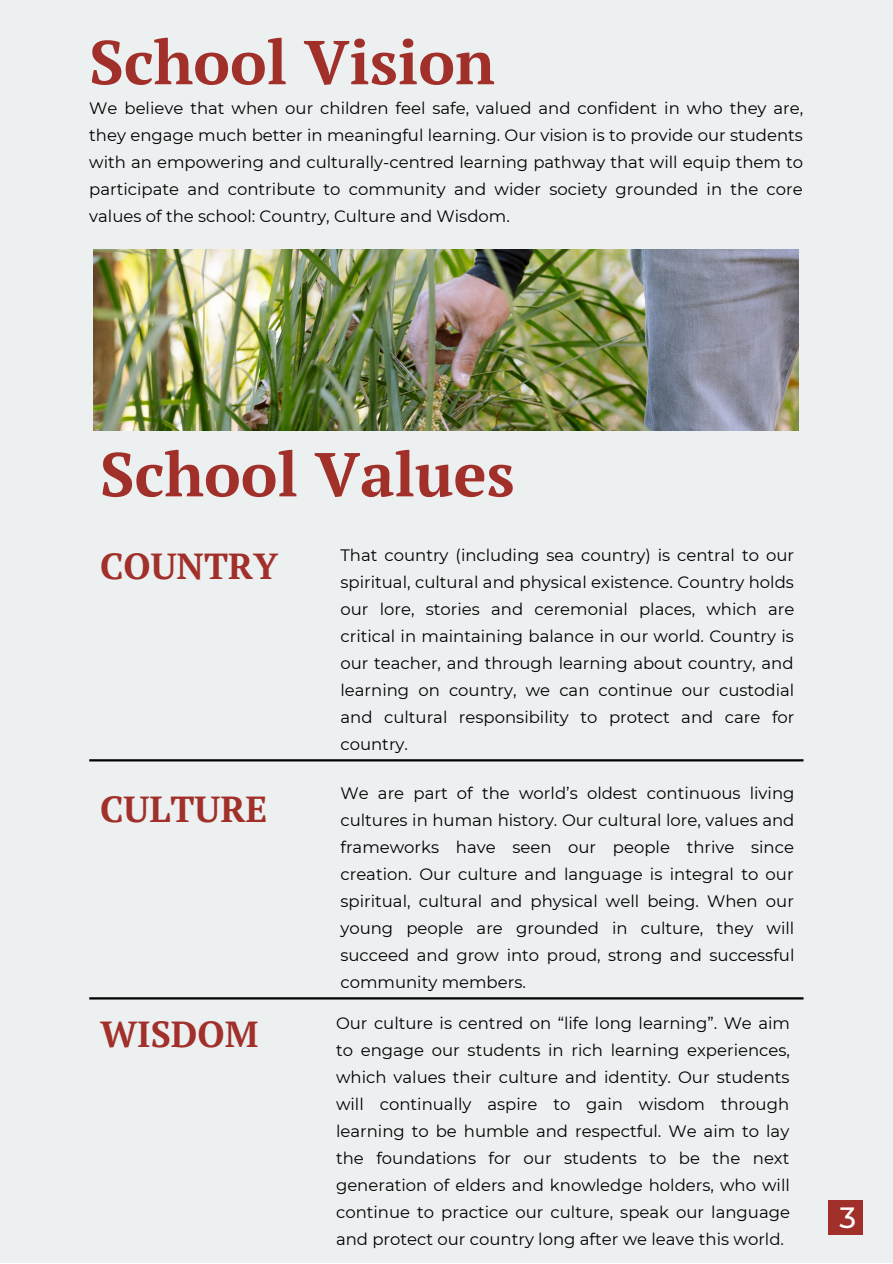
<style>
.page{position:relative;width:893px;height:1264px;background:#fff}
.page>*{position:absolute;margin:0;border:0;box-sizing:border-box;transform-origin:0 0}
.t1{font:700 61.8px "PT Serif";color:#a1302a}
.t2{font:700 36.15px "PT Serif";color:#a1302a}
.t3{font:500 29.25px "Montserrat";color:#fff}
.t4{font:16.5px/27px "Montserrat";color:#000;text-align:justify}
</style>
<div class="page">
<div style="left:0;top:0;width:892px;height:1262px;background:#ecf0f0"></div>
<div style="left:828px;top:1200px;width:34px;height:34px;background:#a1302a"></div>
<img style="left:94px;top:249px;width:704px;height:181px">
<hr style="left:89px;top:759px;width:714px;height:2px;background:#000">
<hr style="left:89px;top:997px;width:714px;height:2px;background:#000">
<p class="t1" style="left:89px;top:20px;width:407px">School Vision</p>
<p class="t4" style="left:89px;top:94px;width:715px">We believe that when our children feel safe, valued and confident in who they are, they engage much better in meaningful learning. Our vision is to provide our students with an empowering and culturally-centred learning pathway that will equip them to participate and contribute to community and wider society grounded in the core values of the school: Country, Culture and Wisdom.</p>
<p class="t1" style="left:100px;top:432px;width:416px">School Values</p>
<p class="t2" style="left:100px;top:541px;width:180px">COUNTRY</p>
<p class="t4" style="left:340px;top:541px;width:455px">That country (including sea country) is central to our spiritual, cultural and physical existence. Country holds our lore, stories and ceremonial places, which are critical in maintaining balance in our world. Country is our teacher, and through learning about country, and learning on country, we can continue our custodial and cultural responsibility to protect and care for country.</p>
<p class="t2" style="left:100px;top:784px;width:169px">CULTURE</p>
<p class="t4" style="left:340px;top:779px;width:455px">We are part of the world’s oldest continuous living cultures in human history. Our cultural lore, values and frameworks have seen our people thrive since creation. Our culture and language is integral to our spiritual, cultural and physical well being. When our young people are grounded in culture, they will succeed and grow into proud, strong and successful community members.</p>
<p class="t2" style="left:100px;top:1009px;width:160px">WISDOM</p>
<p class="t4" style="left:336px;top:1009px;width:455px">Our culture is centred on “life long learning”. We aim to engage our students in rich learning experiences, which values their culture and identity. Our students will continually aspire to gain wisdom through learning to be humble and respectful. We aim to lay the foundations for our students to be the next generation of elders and knowledge holders, who will continue to practice our culture, speak our language and protect our country long after we leave this world.</p>
<p class="t3" style="left:839px;top:1199px;width:18px">3</p>
</div>
